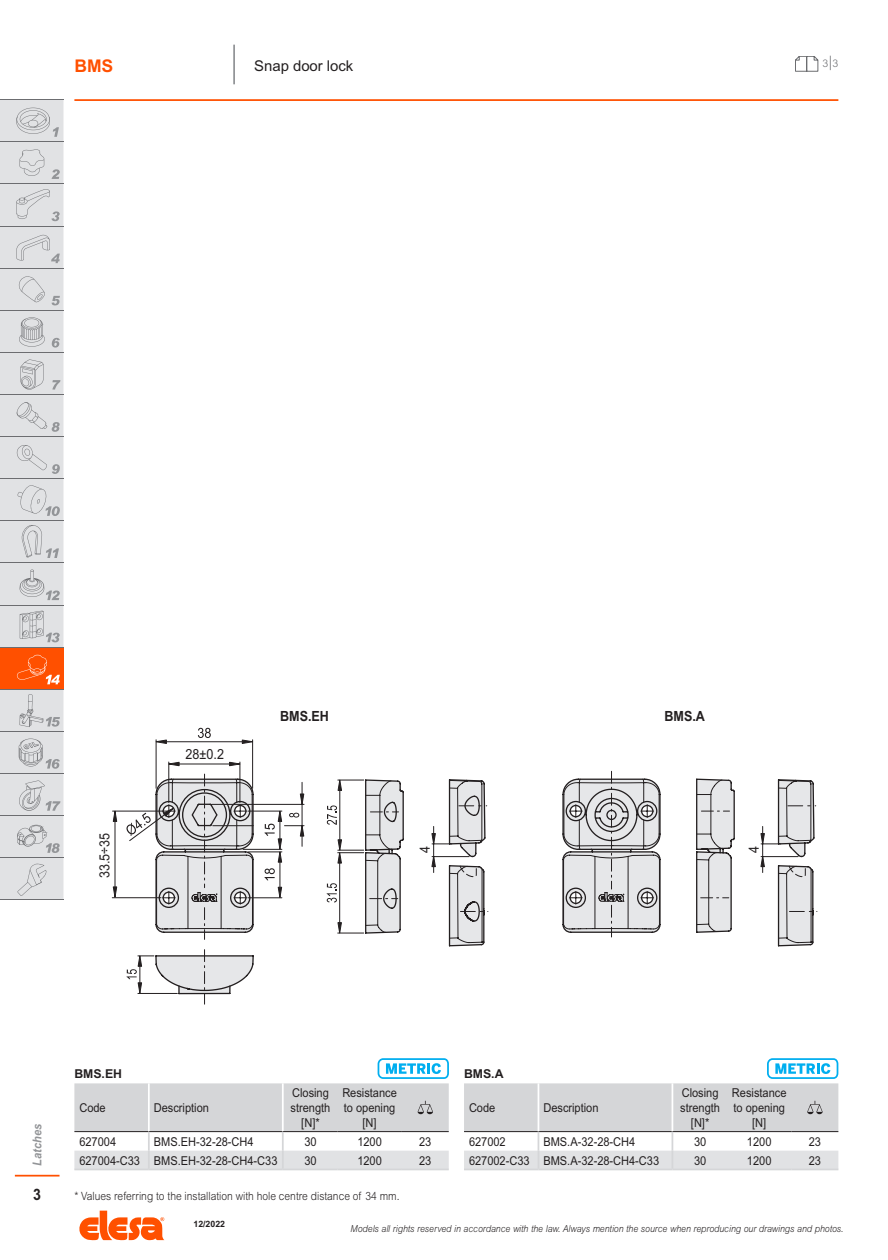
<style>
.page{position:relative;width:888px;height:1260px;background:#fff}
.page>*{position:absolute;margin:0;border:0;box-sizing:border-box;transform-origin:0 0}
.series_2P{font:700 17.5px "Arial MT Std";color:#ff5000}
.t1{font:700 15.75px "Arial MT Std";color:#231f20;scale:.9 1}
.subtitle{font:14.88px "Arial MT Std";color:#231f20}
.t2{font:14px "Arial";color:#231f20;scale:.9 1}
.t3{font:700 14px "Arial";color:#231f20;scale:.9 1}
.code{font:12.25px "Arial MT Std";color:#231f20;scale:.9 1}
.bold_C{font:12.25px/14.7px "Arial MT Std";color:#231f20;scale:.9 1}
.normal_C{font:12.25px "Arial MT Std";color:#231f20;scale:.9 1}
.bold_L{font:12.25px "Arial MT Std";color:#231f20;scale:.9 1}
.execution_title{font:700 12.25px "Arial MT Std";color:#231f20}
.t4{font:italic 700 12.25px "Arial MT Std";color:#939598;scale:.9 1}
.description{font:300 11.38px "Arial MT Std";color:#231f20;scale:.9 1}
.EG_next_page{font:300 10.5px "Arial MT Std";color:#6c6d70}
.t5{font:italic 300 9.62px "Arial MT Std";color:#231f20;scale:.9 1}
.t6{font:700 8.75px "Arial MT Std";color:#231f20}
.s1{font-size:15.75px}
</style>
<div class="page">
<svg style="left:79px;top:1211px;width:85px;height:29px"></svg>
<hr style="left:15px;top:1175px;width:45px;height:2px;background:#ff5000">
<hr style="left:74px;top:99px;width:764px;height:2px;background:#ff5000">
<hr style="left:0;top:99px;width:63px;height:1px;background:#6c6d70">
<hr style="left:0;top:900px;width:63px;height:1px;background:#6c6d70">
<svg style="left:0;top:100px;width:63px;height:800px;background:#dad2d0"></svg>
<svg style="left:795px;top:56px;width:23px;height:16px"></svg>
<hr style="left:233px;top:45px;width:2px;height:39px;background:#939598">
<hr style="left:74px;top:1169px;width:75px;height:1px;background:#d5d6d8">
<hr style="left:149px;top:1169px;width:134px;height:1px;background:#d5d6d8">
<hr style="left:283px;top:1169px;width:54px;height:1px;background:#d5d6d8">
<hr style="left:337px;top:1169px;width:65px;height:1px;background:#d5d6d8">
<hr style="left:402px;top:1169px;width:47px;height:1px;background:#d5d6d8">
<hr style="left:464px;top:1169px;width:74px;height:1px;background:#d5d6d8">
<hr style="left:538px;top:1169px;width:134px;height:1px;background:#d5d6d8">
<hr style="left:672px;top:1169px;width:55px;height:1px;background:#d5d6d8">
<hr style="left:727px;top:1169px;width:64px;height:1px;background:#d5d6d8">
<hr style="left:791px;top:1169px;width:47px;height:1px;background:#d5d6d8">
<hr style="left:156px;top:740px;width:1px;height:48px;background:#231f20">
<hr style="left:252px;top:740px;width:1px;height:48px;background:#231f20">
<hr style="left:166px;top:741px;width:76px;height:1px;background:#231f20">
<svg style="left:155px;top:739px;width:12px;height:5px"></svg>
<svg style="left:241px;top:739px;width:13px;height:5px"></svg>
<svg style="left:198px;top:728px;width:13px;height:10px"></svg>
<hr style="left:112px;top:897px;width:49px;height:1px;background:#231f20">
<hr style="left:113px;top:811px;width:50px;height:1px;background:#231f20">
<hr style="left:115px;top:821px;width:1px;height:67px;background:#231f20">
<svg style="left:112px;top:810px;width:6px;height:12px"></svg>
<svg style="left:112px;top:886px;width:6px;height:13px"></svg>
<svg style="left:127px;top:950px;width:126px;height:54px"></svg>
<hr style="left:179px;top:993px;width:51px;height:1px;background:#231f20">
<svg style="left:126px;top:761px;width:275px;height:178px"></svg>
<svg style="left:448px;top:771px;width:369px;height:175px"></svg>
<svg style="left:158px;top:788px;width:500px;height:121px"></svg>
<svg style="left:464px;top:1058px;width:374px;height:111px"></svg>
<svg style="left:74px;top:1058px;width:375px;height:111px"></svg>
<p class="series_2P" style="left:74px;top:55px;width:40px">BMS</p>
<p class="subtitle" style="left:254px;top:57px;width:101px">Snap door lock</p>
<p class="EG_next_page" style="left:822px;top:57px;width:17px">3<span class="s1">|</span>3</p>
<p class="t2" style="left:95px;top:878px;width:52px;rotate:-90deg">33.5÷35</p>
<p class="t2" style="left:186px;top:745px;width:44px">28±0.2</p>
<p class="t3" style="left:280px;top:707px;width:56px">BMS.EH</p>
<p class="t3" style="left:664px;top:707px;width:47px">BMS.A</p>
<p class="t2" style="left:415px;top:853px;width:9px;rotate:-90deg">4</p>
<p class="t2" style="left:744px;top:853px;width:9px;rotate:-90deg">4</p>
<p class="t4" style="left:30px;top:1166px;width:48px;rotate:-90deg">Latches</p>
<h2 class="t1" style="left:33px;top:1186px;width:10px">3</h2>
<p class="execution_title" style="left:74px;top:1067px;width:49px">BMS.EH</p>
<p class="bold_L" style="left:79px;top:1101px;width:31px">Code</p>
<p class="bold_L" style="left:154px;top:1101px;width:63px">Description</p>
<p class="bold_C" style="left:291px;top:1086px;width:46px">Closing strength</p>
<p class="bold_C" style="left:301px;top:1115px;width:22px">[N]*</p>
<p class="bold_C" style="left:342px;top:1086px;width:62px">Resistance to opening</p>
<p class="bold_C" style="left:363px;top:1115px;width:17px">[N]</p>
<p class="code" style="left:79px;top:1134px;width:42px">627004</p>
<p class="code" style="left:154px;top:1134px;width:112px">BMS.EH-32-28-CH4</p>
<p class="normal_C" style="left:304px;top:1134px;width:15px">30</p>
<p class="normal_C" style="left:357px;top:1134px;width:29px">1200</p>
<p class="normal_C" style="left:419px;top:1134px;width:15px">23</p>
<p class="code" style="left:79px;top:1153px;width:69px">627004-C33</p>
<p class="code" style="left:154px;top:1153px;width:139px">BMS.EH-32-28-CH4-C33</p>
<p class="normal_C" style="left:304px;top:1153px;width:15px">30</p>
<p class="normal_C" style="left:357px;top:1153px;width:29px">1200</p>
<p class="normal_C" style="left:419px;top:1153px;width:15px">23</p>
<p class="description" style="left:74px;top:1190px;width:363px">* Values referring to the installation with hole centre distance of 34 mm.</p>
<p class="execution_title" style="left:464px;top:1067px;width:41px">BMS.A</p>
<p class="bold_L" style="left:469px;top:1101px;width:31px">Code</p>
<p class="bold_L" style="left:543px;top:1101px;width:63px">Description</p>
<p class="bold_C" style="left:680px;top:1086px;width:46px">Closing strength</p>
<p class="bold_C" style="left:691px;top:1115px;width:22px">[N]*</p>
<p class="bold_C" style="left:732px;top:1086px;width:62px">Resistance to opening</p>
<p class="bold_C" style="left:752px;top:1115px;width:17px">[N]</p>
<p class="code" style="left:469px;top:1134px;width:42px">627002</p>
<p class="code" style="left:543px;top:1134px;width:104px">BMS.A-32-28-CH4</p>
<p class="normal_C" style="left:694px;top:1134px;width:15px">30</p>
<p class="normal_C" style="left:747px;top:1134px;width:29px">1200</p>
<p class="normal_C" style="left:809px;top:1134px;width:15px">23</p>
<p class="code" style="left:469px;top:1153px;width:69px">627002-C33</p>
<p class="code" style="left:543px;top:1153px;width:130px">BMS.A-32-28-CH4-C33</p>
<p class="normal_C" style="left:694px;top:1153px;width:15px">30</p>
<p class="normal_C" style="left:747px;top:1153px;width:29px">1200</p>
<p class="normal_C" style="left:809px;top:1153px;width:15px">23</p>
<p class="t6" style="left:193px;top:1218px;width:33px">12/2022</p>
<p class="t5" style="left:351px;top:1224px;width:549px">Models all rights reserved in accordance with the law. Always mention the source when reproducing our drawings and photos.</p>
</div>
